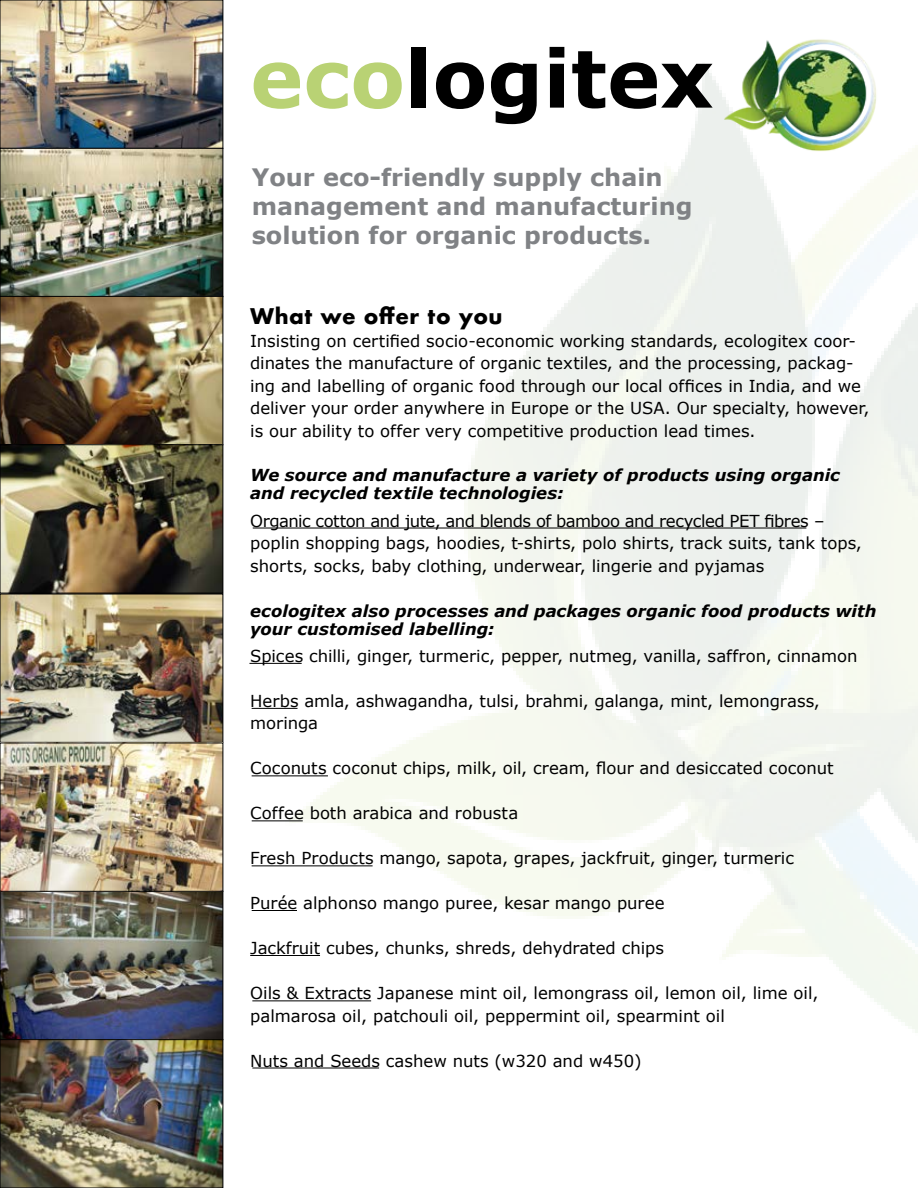
<style>
.page{position:relative;width:918px;height:1188px;background:#fff}
.page>*{position:absolute;margin:0;border:0;box-sizing:border-box;transform-origin:0 0}
.t1{font:700 79.95px "Verdana";color:#000}
.t2{font:700 24px/28.8px "Verdana";color:#808285}
.t3{font:700 21px "Futura";letter-spacing:.025em;color:#000}
.t4{font:16.5px/22.5px "Verdana";color:#000}
.t5{font:italic 700 16.5px/18px "Verdana";color:#000}
.s1{color:#b9d274}
</style>
<div class="page">
<img style="left:0;top:2px;width:165px;height:1184px">
<div style="left:0;top:148px;width:223px;height:149px;border:1px solid #000"></div>
<div style="left:0;top:296px;width:223px;height:149px;border:1px solid #000"></div>
<div style="left:0;top:445px;width:223px;height:148px;border:1px solid #000"></div>
<div style="left:0;top:891px;width:223px;height:149px;border:1px solid #000"></div>
<div style="left:0;top:1039px;width:223px;height:149px;border:1px solid #000"></div>
<img style="left:165px;top:0;width:753px;height:1188px">
<img style="left:711px;top:9px;width:178px;height:178px">
<hr style="left:253px;top:528px;width:553px;height:1px;background:#000">
<hr style="left:249px;top:663px;width:53px;height:1px;background:#000">
<hr style="left:252px;top:708px;width:46px;height:1px;background:#000">
<hr style="left:252px;top:776px;width:76px;height:1px;background:#000">
<hr style="left:252px;top:820px;width:51px;height:1px;background:#000">
<hr style="left:252px;top:866px;width:121px;height:1px;background:#000">
<hr style="left:252px;top:910px;width:45px;height:1px;background:#000">
<hr style="left:250px;top:955px;width:70px;height:1px;background:#000">
<hr style="left:252px;top:1000px;width:119px;height:1px;background:#000">
<hr style="left:252px;top:1068px;width:127px;height:1px;background:#000">
<h1 class="t1" style="left:250px;top:27px;width:465px"><span class="s1">eco</span>logitex</h1>
<h2 class="t2" style="left:252px;top:163px;width:442px">Your eco-friendly supply chain management and manufacturing solution for organic products.</h2>
<p class="t3" style="left:250px;top:301px;width:254px">What we offer to you</p>
<p class="t4" style="left:250px;top:329px;width:621px">Insisting on certified socio-economic working standards, ecologitex coor&shy;dinates the manufacture of organic textiles, and the processing, packag&shy;ing and labelling of organic food through our local offices in India, and we deliver your order anywhere in Europe or the USA. Our specialty, however, is our ability to offer very competitive production lead times.</p>
<p class="t5" style="left:250px;top:466px;width:591px">We source and manufacture a variety of products using organic and recycled textile technologies:</p>
<p class="t4" style="left:250px;top:510px;width:613px">Organic cotton and jute, and blends of bamboo and recycled PET fibres – poplin shopping bags, hoodies, t-shirts, polo shirts, track suits, tank tops, shorts, socks, baby clothing, underwear, lingerie and pyjamas</p>
<p class="t5" style="left:250px;top:602px;width:628px">ecologitex also processes and packages organic food products with your customised labelling:</p>
<p class="t4" style="left:250px;top:645px;width:609px">Spices chilli, ginger, turmeric, pepper, nutmeg, vanilla, saffron, cinnamon</p>
<p class="t4" style="left:250px;top:690px;width:571px">Herbs amla, ashwagandha, tulsi, brahmi, galanga, mint, lemongrass, moringa</p>
<p class="t4" style="left:250px;top:757px;width:585px">Coconuts coconut chips, milk, oil, cream, flour and desiccated coconut</p>
<p class="t4" style="left:250px;top:802px;width:270px">Coffee both arabica and robusta</p>
<p class="t4" style="left:250px;top:847px;width:545px">Fresh Products mango, sapota, grapes, jackfruit, ginger, turmeric</p>
<p class="t4" style="left:250px;top:892px;width:416px">Purée alphonso mango puree, kesar mango puree</p>
<p class="t4" style="left:250px;top:937px;width:415px">Jackfruit cubes, chunks, shreds, dehydrated chips</p>
<p class="t4" style="left:250px;top:982px;width:570px">Oils &amp; Extracts Japanese mint oil, lemongrass oil, lemon oil, lime oil, palmarosa oil, patchouli oil, peppermint oil, spearmint oil</p>
<p class="t4" style="left:250px;top:1050px;width:393px">Nuts and Seeds cashew nuts (w320 and w450)</p>
</div>
